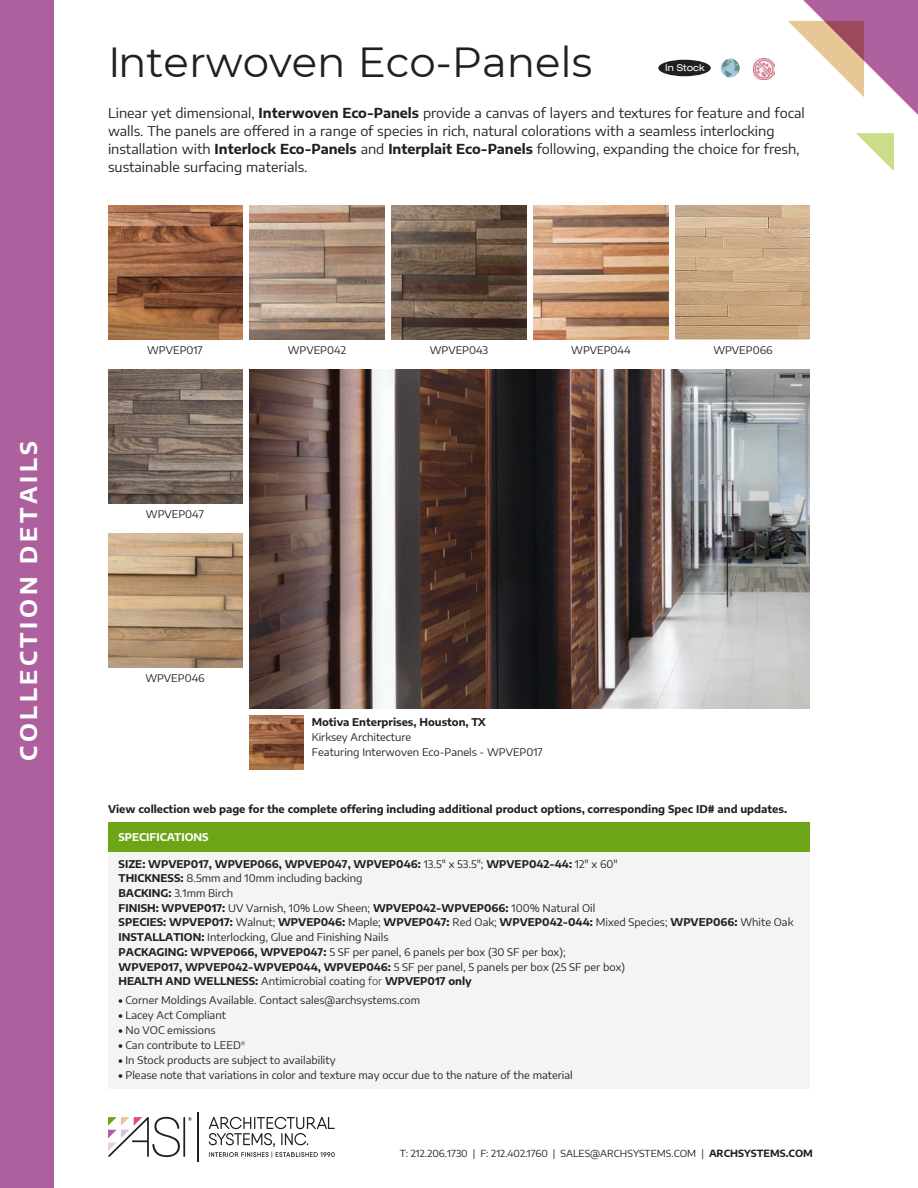
<style>
.page{position:relative;width:918px;height:1188px;background:#fff}
.page>*{position:absolute;margin:0;border:0;box-sizing:border-box;transform-origin:0 0}
.t1{font:42px "Montserrat";color:#231f20}
.t2{font:700 22.5px "Encode Sans Semi Expanded";letter-spacing:.16em;color:#fff}
.t3{font:13.5px/18px "Encode Sans Semi Expanded";color:#231f20}
.t4{font:700 10.5px/14.7px "Encode Sans Semi Expanded";color:#231f20}
.t5{font:10.5px/15px "Encode Sans Semi Expanded";color:#231f20}
.t6{font:700 10.5px "Encode Sans Semi Expanded";color:#fff}
.t7{font:9.75px "Encode Sans Semi Expanded";color:#231f20}
.t8{font:expanded 9.45px "Helvetica Neue LT Std";color:#fff}
.s1{font-weight:700}
.s2{font-weight:400}
.s3{font-weight:300}
.s4{font-weight:800}
</style>
<div class="page">
<hr style="left:183px;top:1117px;width:2px;height:40px;background:#231f20">
<svg style="left:108px;top:1117px;width:72px;height:40px"></svg>
<hr style="left:198px;top:1112px;width:1px;height:50px;background:#231f20">
<svg style="left:209px;top:1117px;width:126px;height:41px"></svg>
<svg style="left:188px;top:1117px;width:4px;height:4px"></svg>
<svg style="left:788px;top:0;width:130px;height:171px"></svg>
<div style="left:0;top:0;width:54px;height:1188px;background:#ad609d"></div>
<div style="left:658px;top:60px;width:53px;height:16px;background:#231f20;border-radius:50%"></div>
<svg style="left:722px;top:58px;width:18px;height:19px"></svg>
<img style="left:108px;top:205px;width:134px;height:134px">
<img style="left:676px;top:205px;width:134px;height:134px">
<img style="left:108px;top:534px;width:134px;height:134px">
<img style="left:108px;top:370px;width:134px;height:134px">
<img style="left:250px;top:205px;width:134px;height:134px">
<img style="left:392px;top:205px;width:134px;height:134px">
<img style="left:534px;top:205px;width:134px;height:134px">
<img style="left:250px;top:370px;width:560px;height:338px">
<img style="left:250px;top:715px;width:54px;height:54px">
<div style="left:108px;top:822px;width:702px;height:30px;background:#6ea516"></div>
<div style="left:108px;top:852px;width:702px;height:236px;background:#f5f4f5"></div>
<img style="left:753px;top:59px;width:21px;height:21px">
<h2 class="t2" style="left:10px;top:761px;width:321px;rotate:-90deg">COLLECTION DETAILS</h2>
<h1 class="t1" style="left:108px;top:33px;width:486px">Interwoven Eco-Panels</h1>
<p class="t3" style="left:108px;top:104px;width:698px">Linear yet dimensional, <span class="s1">Interwoven Eco-Panels</span> provide a canvas of layers and textures for feature and focal walls. The panels are offered in a range of species in rich, natural colorations with a seamless interlocking installation with <span class="s1">Interlock Eco-Panels</span> and <span class="s1">Interplait Eco-Panels</span> following, expanding the choice for fresh, sustainable surfacing materials.</p>
<p class="t8" style="left:665px;top:62px;width:41px">In Stock</p>
<p class="t5" style="left:147px;top:342px;width:57px">WPVEP017</p>
<p class="t5" style="left:713px;top:342px;width:61px">WPVEP066</p>
<p class="t5" style="left:288px;top:342px;width:60px">WPVEP042</p>
<p class="t5" style="left:430px;top:343px;width:60px">WPVEP043</p>
<p class="t5" style="left:571px;top:343px;width:61px">WPVEP044</p>
<p class="t5" style="left:146px;top:506px;width:60px">WPVEP047</p>
<p class="t5" style="left:145px;top:671px;width:61px">WPVEP046</p>
<p class="t4" style="left:312px;top:714px;width:176px">Motiva Enterprises, Houston, TX</p>
<p class="t5" style="left:312px;top:729px;width:232px">Kirksey Architecture<br>Featuring Interwoven Eco-Panels - WPVEP017</p>
<p class="t4" style="left:108px;top:801px;width:681px">View collection web page for the complete offering including additional product options, corresponding Spec ID# and updates.</p>
<p class="t6" style="left:118px;top:829px;width:92px">SPECIFICATIONS</p>
<p class="t4" style="left:119px;top:855px;width:676px">SIZE: WPVEP017, WPVEP066, WPVEP047, WPVEP046: <span class="s2">13.5" x 53.5";</span> WPVEP042-44: <span class="s2">12" x 60"<br></span>THICKNESS: <span class="s2">8.5mm and 10mm including backing<br></span>BACKING: <span class="s2">3.1mm Birch<br></span>FINISH: WPVEP017: <span class="s2">UV Varnish, 10% Low Sheen;</span> WPVEP042-WPVEP066: <span class="s2">100% Natural Oil<br></span>SPECIES: WPVEP017: <span class="s2">Walnut;</span> WPVEP046: <span class="s2">Maple;</span> WPVEP047: <span class="s2">Red Oak;</span> WPVEP042-044: <span class="s2">Mixed Species;</span> WPVEP066: <span class="s2">White Oak </span>INSTALLATION: <span class="s2">Interlocking, Glue and Finishing Nails<br></span>PACKAGING: WPVEP066, WPVEP047: <span class="s2">5 SF per panel, 6 panels per box (30 SF per box);<br></span>WPVEP017, WPVEP042-WPVEP044, WPVEP046: <span class="s2">5 SF per panel, 5 panels per box (25 SF per box)<br></span>HEALTH AND WELLNESS: <span class="s2">Antimicrobial coating</span> <span class="s3">for</span> WPVEP017 only</p>
<p class="t5" style="left:119px;top:993px;width:303px"><span class="s4">•</span> Corner Moldings Available. Contact sales@archsystems.com</p>
<p class="t5" style="left:119px;top:1008px;width:109px"><span class="s4">•</span> Lacey Act Compliant</p>
<p class="t5" style="left:119px;top:1023px;width:98px"><span class="s4">•</span> No VOC emissions</p>
<p class="t5" style="left:119px;top:1038px;width:129px"><span class="s4">•</span> Can contribute to LEED<sup>®</sup></p>
<p class="t5" style="left:119px;top:1053px;width:219px"><span class="s4">•</span> In Stock products are subject to availability</p>
<p class="t5" style="left:119px;top:1068px;width:456px"><span class="s4">•</span> Please note that variations in color and texture may occur due to the nature of the material</p>
<p class="t7" style="left:400px;top:1147px;width:415px">T: 212.206.1730 | F: 212.402.1760 | SALES@ARCHSYSTEMS.COM | <span class="s1">ARCHSYSTEMS.COM</span></p>
</div>
